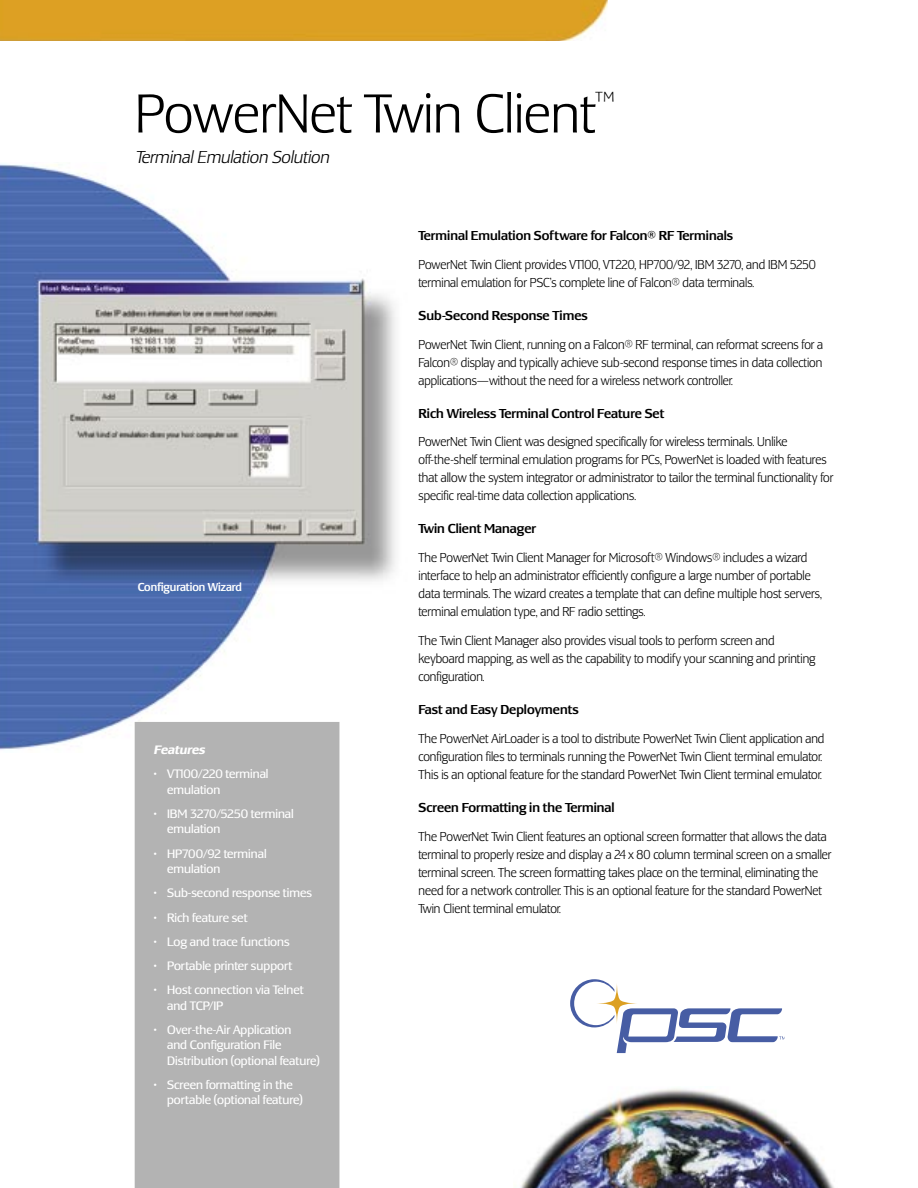
<style>
.page{position:relative;width:918px;height:1188px;background:#fff}
.page>*{position:absolute;margin:0;border:0;box-sizing:border-box;transform-origin:0 0}
.HEAD{font:300 57px "Lesmore RR";color:#000}
.SUBHEAD_sm{font:italic 300 18px "Lesmore RR";color:#000}
.BODY_TEXT{font:300 13.5px/18px "Lesmore RR";color:#000;scale:.95 1}
.BODY_TEXT-2{font:500 13.5px "Lesmore RR";color:#000}
.BODY_SUBHEAD{font:500 13.5px "Lesmore RR";color:#000}
.BOX_TEXT{font:12.75px/15.3px "Lesmore RR";color:#fff}
.BOX_TEXT-2{font:italic 700 12.75px "Lesmore RR";color:#fff}
.BODY_TEXT-3{font:500 12px "Lesmore RR";color:#fff;scale:.95 1}
</style>
<div class="page">
<img style="left:0;top:163px;width:396px;height:590px">
<div style="left:135px;top:722px;width:204px;height:466px;background:#b3b3b3"></div>
<div style="left:0;top:0;width:608px;height:40px;background:#dda023"></div>
<svg style="left:570px;top:979px;width:214px;height:74px"></svg>
<img style="left:520px;top:1088px;width:314px;height:100px">
<p class="HEAD" style="left:135px;top:81px;width:481px">PowerNet Twin Client<sup>™</sup></p>
<p class="SUBHEAD_sm" style="left:135px;top:147px;width:195px">Terminal Emulation Solution</p>
<p class="BODY_TEXT-3" style="left:138px;top:580px;width:111px">Configuration Wizard</p>
<p class="BOX_TEXT-2" style="left:154px;top:742px;width:53px">Features</p>
<p class="BOX_TEXT" style="left:167px;top:766px;width:103px;text-indent:-14px">• VT100/220 terminal emulation</p>
<p class="BOX_TEXT" style="left:167px;top:806px;width:128px;text-indent:-14px">• IBM 3270/5250 terminal emulation</p>
<p class="BOX_TEXT" style="left:167px;top:846px;width:101px;text-indent:-14px">• HP700/92 terminal emulation</p>
<p class="BOX_TEXT" style="left:154px;top:885px;width:160px">• Sub-second response times</p>
<p class="BOX_TEXT" style="left:154px;top:910px;width:95px">• Rich feature set</p>
<p class="BOX_TEXT" style="left:154px;top:934px;width:138px">• Log and trace functions</p>
<p class="BOX_TEXT" style="left:154px;top:958px;width:140px">• Portable printer support</p>
<p class="BOX_TEXT" style="left:167px;top:982px;width:138px;text-indent:-14px">• Host connection via Telnet and TCP/IP</p>
<p class="BOX_TEXT" style="left:167px;top:1022px;width:154px;text-indent:-14px">• Over-the-Air Application<br>and Configuration File<br>Distribution (optional feature)</p>
<p class="BOX_TEXT" style="left:167px;top:1077px;width:137px;text-indent:-14px">• Screen formatting in the portable (optional feature)</p>
<p class="BODY_SUBHEAD" style="left:418px;top:228px;width:316px">Terminal Emulation Software for Falcon® RF Terminals</p>
<p class="BODY_TEXT" style="left:418px;top:255px;width:420px">PowerNet Twin Client provides VT100, VT220, HP700/92, IBM 3270, and IBM 5250 terminal emulation for PSC’s complete line of Falcon® data terminals.</p>
<p class="BODY_TEXT-2" style="left:418px;top:307px;width:171px">Sub-Second Response Times</p>
<p class="BODY_TEXT" style="left:418px;top:335px;width:428px;text-align:justify">PowerNet Twin Client, running on a Falcon® RF terminal, can reformat screens for a Falcon® display and typically achieve sub-second response times in data collection applications—without the need for a wireless network controller.</p>
<p class="BODY_TEXT-2" style="left:418px;top:405px;width:247px">Rich Wireless Terminal Control Feature Set</p>
<p class="BODY_TEXT" style="left:418px;top:433px;width:438px">PowerNet Twin Client was designed specifically for wireless terminals. Unlike off-the-shelf terminal emulation programs for PCs, PowerNet is loaded with features that allow the system integrator or administrator to tailor the terminal functionality for specific real-time data collection applications.</p>
<p class="BODY_SUBHEAD" style="left:418px;top:521px;width:119px">Twin Client Manager</p>
<p class="BODY_TEXT" style="left:418px;top:549px;width:426px">The PowerNet Twin Client Manager for Microsoft® Windows® includes a wizard interface to help an administrator efficiently configure a large number of portable data terminals. The wizard creates a template that can define multiple host servers, terminal emulation type, and RF radio settings.</p>
<p class="BODY_TEXT" style="left:418px;top:631px;width:419px">The Twin Client Manager also provides visual tools to perform screen and keyboard mapping, as well as the capability to modify your scanning and printing configuration.</p>
<p class="BODY_TEXT-2" style="left:418px;top:702px;width:162px">Fast and Easy Deployments</p>
<p class="BODY_TEXT" style="left:418px;top:729px;width:429px">The PowerNet AirLoader is a tool to distribute PowerNet Twin Client application and configuration files to terminals running the PowerNet Twin Client terminal emulator.<br>This is an optional feature for the standard PowerNet Twin Client terminal emulator.</p>
<p class="BODY_TEXT-2" style="left:418px;top:799px;width:198px">Screen Formatting in the Terminal</p>
<p class="BODY_TEXT" style="left:418px;top:827px;width:436px">The PowerNet Twin Client features an optional screen formatter that allows the data terminal to properly resize and display a 24 x 80 column terminal screen on a smaller terminal screen. The screen formatting takes place on the terminal, eliminating the need for a network controller. This is an optional feature for the standard PowerNet Twin Client terminal emulator.</p>
</div>
